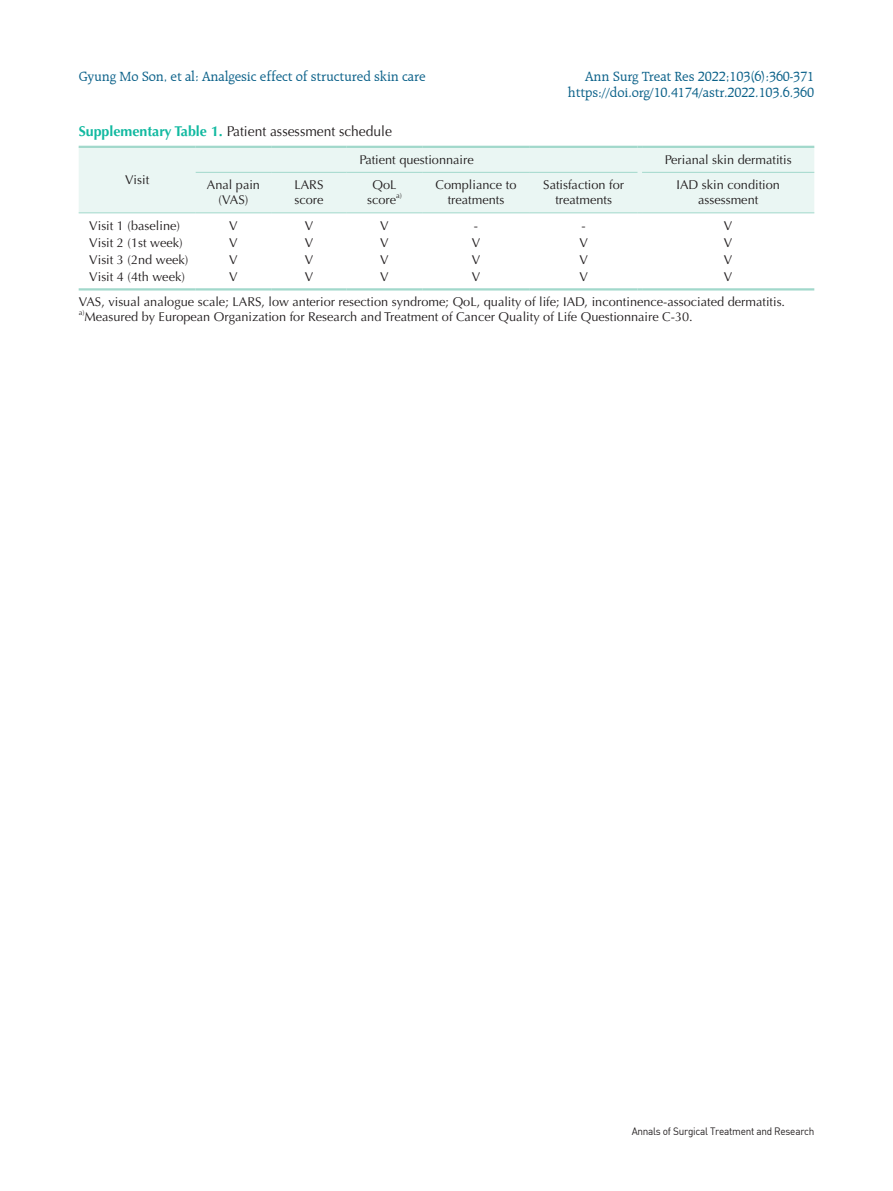
<style>
.page{position:relative;width:893px;height:1191px;background:#fff}
.page>*{position:absolute;margin:0;border:0;box-sizing:border-box;transform-origin:0 0}
.t1{font:14.25px/16.5px "Raleigh BT";letter-spacing:-.01em;color:#0b6189;text-align:right}
.표_캡션{font:14.25px "Optima LT Std";color:#231f20}
.표{font:12.75px "Optima LT Std";color:#231f20}
.표제목줄{font:12.75px/15px "Optima LT Std";color:#231f20;text-align:center}
.t2{font:10.5px "Dinreg";letter-spacing:-.025em;color:#231f20;scale:.95 1}
.표제목줄-2{font:7.5px "Optima LT Std";color:#231f20}
.표-2{font:7.5px "Optima LT Std";color:#231f20}
.s1{font-weight:700;color:#11b9a0}
</style>
<div class="page">
<div style="left:79px;top:148px;width:735px;height:65px;background:#eaf6f3"></div>
<hr style="left:196px;top:172px;width:75px;height:1px;background:#a1d8cb">
<hr style="left:271px;top:172px;width:76px;height:1px;background:#a1d8cb">
<hr style="left:347px;top:172px;width:75px;height:1px;background:#a1d8cb">
<hr style="left:422px;top:172px;width:108px;height:1px;background:#a1d8cb">
<hr style="left:530px;top:172px;width:107px;height:1px;background:#a1d8cb">
<hr style="left:642px;top:172px;width:172px;height:1px;background:#a1d8cb">
<hr style="left:79px;top:146px;width:117px;height:2px;background:#a1d8cb">
<hr style="left:196px;top:146px;width:75px;height:2px;background:#a1d8cb">
<hr style="left:271px;top:146px;width:76px;height:2px;background:#a1d8cb">
<hr style="left:347px;top:146px;width:75px;height:2px;background:#a1d8cb">
<hr style="left:422px;top:146px;width:108px;height:2px;background:#a1d8cb">
<hr style="left:530px;top:146px;width:107px;height:2px;background:#a1d8cb">
<hr style="left:642px;top:146px;width:172px;height:2px;background:#a1d8cb">
<hr style="left:79px;top:213px;width:117px;height:1px;background:#a1d8cb">
<hr style="left:196px;top:213px;width:75px;height:1px;background:#a1d8cb">
<hr style="left:271px;top:213px;width:76px;height:1px;background:#a1d8cb">
<hr style="left:347px;top:213px;width:75px;height:1px;background:#a1d8cb">
<hr style="left:422px;top:213px;width:108px;height:1px;background:#a1d8cb">
<hr style="left:530px;top:213px;width:107px;height:1px;background:#a1d8cb">
<hr style="left:642px;top:213px;width:172px;height:1px;background:#a1d8cb">
<hr style="left:79px;top:288px;width:117px;height:2px;background:#a1d8cb">
<hr style="left:196px;top:288px;width:75px;height:2px;background:#a1d8cb">
<hr style="left:271px;top:288px;width:76px;height:2px;background:#a1d8cb">
<hr style="left:347px;top:288px;width:75px;height:2px;background:#a1d8cb">
<hr style="left:422px;top:288px;width:108px;height:2px;background:#a1d8cb">
<hr style="left:530px;top:288px;width:107px;height:2px;background:#a1d8cb">
<hr style="left:642px;top:288px;width:172px;height:2px;background:#a1d8cb">
<p class="t1" style="left:79px;top:67px;width:349px">Gyung Mo Son, et al: Analgesic effect of structured skin care</p>
<p class="t1" style="left:568px;top:67px;width:248px">Ann Surg Treat Res 2022;103(6):360-371 https://doi.org/10.4174/astr.2022.103.6.360</p>
<p class="표_캡션" style="left:79px;top:123px;width:315px"><span class="s1">Supplementary Table 1.</span> Patient assessment schedule</p>
<p class="표제목줄" style="left:125px;top:172px;width:26px">Visit</p>
<p class="표제목줄" style="left:359px;top:152px;width:116px">Patient questionnaire</p>
<p class="표제목줄" style="left:665px;top:152px;width:128px">Perianal skin dermatitis</p>
<p class="표제목줄" style="left:436px;top:178px;width:82px">Compliance to treatments</p>
<p class="표제목줄" style="left:543px;top:178px;width:82px">Satisfaction for treatments</p>
<p class="표제목줄" style="left:676px;top:178px;width:105px">IAD skin condition assessment</p>
<p class="표제목줄" style="left:207px;top:178px;width:55px">Anal pain (VAS)</p>
<p class="표제목줄" style="left:294px;top:178px;width:31px;text-align:left">LARS score</p>
<p class="표제목줄" style="left:367px;top:178px;width:31px">QoL score</p>
<p class="표제목줄-2" style="left:396px;top:191px;width:7px">a)</p>
<p class="표" style="left:89px;top:218px;width:92px">Visit 1 (baseline)</p>
<p class="표" style="left:229px;top:218px;width:10px">V</p>
<p class="표" style="left:305px;top:218px;width:10px">V</p>
<p class="표" style="left:380px;top:218px;width:10px">V</p>
<p class="표" style="left:474px;top:218px;width:6px">-</p>
<p class="표" style="left:582px;top:218px;width:6px">-</p>
<p class="표" style="left:724px;top:218px;width:10px">V</p>
<p class="표" style="left:89px;top:235px;width:95px">Visit 2 (1st week)</p>
<p class="표" style="left:229px;top:235px;width:10px">V</p>
<p class="표" style="left:305px;top:235px;width:10px">V</p>
<p class="표" style="left:380px;top:235px;width:10px">V</p>
<p class="표" style="left:472px;top:235px;width:10px">V</p>
<p class="표" style="left:579px;top:235px;width:10px">V</p>
<p class="표" style="left:724px;top:235px;width:10px">V</p>
<p class="표" style="left:89px;top:252px;width:101px">Visit 3 (2nd week)</p>
<p class="표" style="left:229px;top:252px;width:10px">V</p>
<p class="표" style="left:305px;top:252px;width:10px">V</p>
<p class="표" style="left:380px;top:252px;width:10px">V</p>
<p class="표" style="left:472px;top:252px;width:10px">V</p>
<p class="표" style="left:579px;top:252px;width:10px">V</p>
<p class="표" style="left:724px;top:252px;width:10px">V</p>
<p class="표" style="left:89px;top:269px;width:97px">Visit 4 (4th week)</p>
<p class="표" style="left:229px;top:269px;width:10px">V</p>
<p class="표" style="left:305px;top:269px;width:10px">V</p>
<p class="표" style="left:380px;top:269px;width:10px">V</p>
<p class="표" style="left:472px;top:269px;width:10px">V</p>
<p class="표" style="left:579px;top:269px;width:10px">V</p>
<p class="표" style="left:724px;top:269px;width:10px">V</p>
<p class="표" style="left:79px;top:295px;width:708px">VAS, visual analogue scale; LARS, low anterior resection syndrome; QoL, quality of life; IAD, incontinence-associated dermatitis.</p>
<p class="표-2" style="left:79px;top:308px;width:7px">a)</p>
<p class="표" style="left:84px;top:310px;width:610px">Measured by European Organization for Research and Treatment of Cancer Quality of Life Questionnaire C-30.</p>
<p class="t2" style="left:632px;top:1124px;width:194px">Annals of Surgical Treatment and Research</p>
</div>
